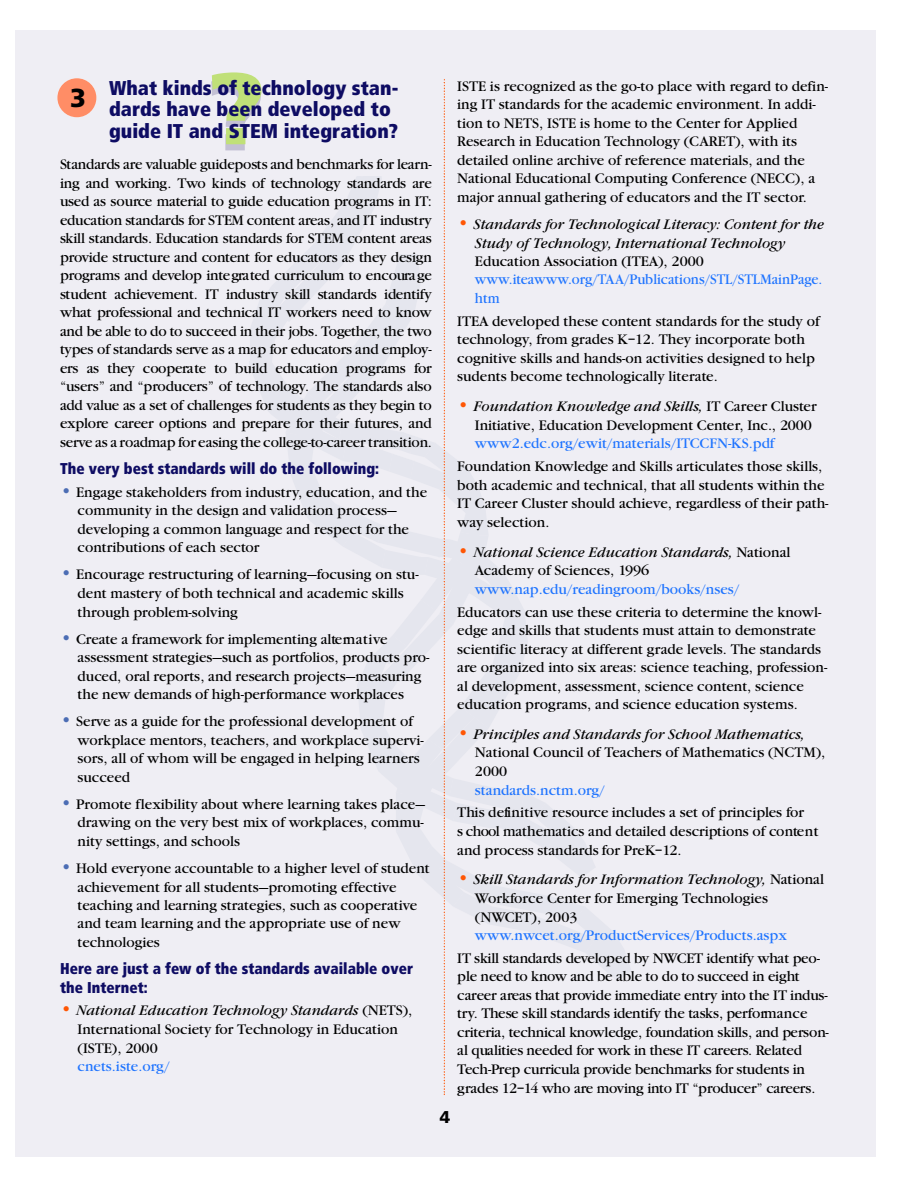
<style>
.page{position:relative;width:918px;height:1188px;background:#fff}
.page>*{position:absolute;margin:0;border:0;box-sizing:border-box;transform-origin:0 0}
.t1{font:900 condensed 101.1px "Frutiger";color:#c3c0d4;scale:1.2 1}
.t2{font:900 25.95px "Frutiger";color:#000}
.t3{font:900 condensed 19.95px/21.3px "Frutiger";color:#0e0c63}
.t4{font:900 17.1px "Frutiger";color:#000}
.t5{font:900 condensed 15.6px/18.5px "Frutiger";color:#0e0c63;scale:.95 1}
.t6{font:14.25px/18.6px "Garamond ITC";color:#000}
.t7{font:14.25px/18.6px "Garamond ITC";letter-spacing:-.02em;color:#000}
.t8{font:italic 14.25px/18.5px "Garamond ITC";color:#000}
.t9{font:14.25px "Garamond ITC";color:#1f74ff}
.t10{font:14.25px/18.5px "Garamond ITC";color:#1f74ff;scale:.95 1}
.s1{font-size:18.45px;color:#4c6db4}
.s2{font-size:18.45px;color:#ff5604}
.s3{font-style:italic}
.s4{font-style:normal;font-size:18.45px;color:#ff5604}
.s5{font-style:normal}
</style>
<div class="page">
<div style="left:15px;top:30px;width:861px;height:1127px;background:#efeef4"></div>
<svg style="left:57px;top:78px;width:39px;height:39px"></svg>
<h1 class="t1" style="left:208px;top:75px;width:48px">?</h1>
<h3 class="t3" style="left:109px;top:79px;width:291px">What kinds of technology stan&shy;dards have been developed to guide IT and STEM integration?</h3>
<p class="t6" style="left:60px;top:156px;width:373px;text-align:justify">Standards are valuable guideposts and benchmarks for learn&shy;ing and working. Two kinds of te chnology standards are used as source material to guide education programs in IT: education standards for STEM content areas, and IT industry skill standards. Education standards for STEM content areas p r ovide structure and content for educators as they design p r o grams and develop inte gra ted curriculum to encoura ge student ach ie vement. IT industry skill standards identify what professional and te chnical IT wo r kers need to know and be able to do to succeed in their jobs. To ge th e r, the two types of standards serve as a map for educators and emp loy&shy;ers as they coopera te to build education programs fo r “users” and “producers” of te ch n o lo g y. The standards also add value as a set of ch a lle n ges for students as they begin to explore career options and prepare for their futures, and s e r ve as a roadmap for easing the college -to-career transition.</p>
<p class="t5" style="left:60px;top:461px;width:337px">The very best standards will do the following:</p>
<p class="t6" style="left:78px;top:484px;width:351px;text-indent:-17px"><span class="s1">•</span> Engage stakeholders from industry, education, and the community in the design and validation process— developing a common language and respect for the contributions of each sector</p>
<p class="t6" style="left:78px;top:566px;width:343px;text-indent:-17px"><span class="s1">•</span> Encourage restructuring of learning—focusing on stu&shy;dent mastery of both technical and academic skills through problem-solving</p>
<p class="t6" style="left:78px;top:631px;width:354px;text-indent:-17px"><span class="s1">•</span> C r e a te a fra m e work for implementing alte rn a t ive assessment stra te g ie s — s u ch as portfolios, products pro&shy;duced, oral reports, and research projects—measuring the new demands of high-perfo rmance wo r k p la c e s</p>
<p class="t6" style="left:78px;top:714px;width:348px;text-indent:-17px"><span class="s1">•</span> Serve as a guide for the professional development of workplace mentors, teachers, and workplace supervi&shy;sors, all of whom will be engaged in helping learners succeed</p>
<p class="t6" style="left:78px;top:796px;width:349px;text-align:justify;text-indent:-17px"><span class="s1">•</span> Promote flexibility about where learning takes place— drawing on the very best mix of workplaces, commu&shy;nity settings, and schools</p>
<p class="t6" style="left:78px;top:860px;width:354px;text-indent:-17px"><span class="s1">•</span> Hold everyone accountable to a higher level of student achievement for all students—promoting effective teaching and learning strategies, such as cooperative and team learning and the appropriate use of new technologies</p>
<p class="t5" style="left:60px;top:961px;width:373px">Here are just a few of the standards available over the Internet:</p>
<p class="t6" style="left:78px;top:1002px;width:337px;text-indent:-17px"><span class="s2">•</span> <span class="s3">National Education Technology Standards</span> (NETS),<br>International Society for Technology in Education (ISTE), 2000</p>
<p class="t9" style="left:78px;top:1060px;width:94px">cnets.iste.org/</p>
<h2 class="t2" style="left:70px;top:87px;width:17px">3</h2>
<p class="t6" style="left:457px;top:78px;width:373px">ISTE is recognized as the go-to place with regard to defin&shy;ing IT standards for the academic environment. In addi&shy;tion to NETS, ISTE is home to the Center for Applied Research in Education Technology (CARET), with its detailed online archive of reference materials, and the National Educational Computing Conference (NECC), a major annual gathering of educators and the IT sector.</p>
<p class="t8" style="left:475px;top:216px;width:351px;text-indent:-18px"><span class="s4">•</span> Standards for Technological Literacy: Content for the<br>Study of Technology, International Technology</p>
<p class="t6" style="left:475px;top:253px;width:231px">Education Association (ITEA), 2000</p>
<p class="t10" style="left:475px;top:272px;width:367px">www.iteawww.org/TAA/Publications/STL/STLMainPage. htm</p>
<p class="t6" style="left:457px;top:313px;width:364px">ITEA developed these content standards for the study of technology, from grades K–12. They incorporate both cognitive skills and hands-on activities designed to help sudents become technologically literate.</p>
<p class="t6" style="left:475px;top:399px;width:343px;text-indent:-18px"><span class="s2">•</span> <span class="s3">Foundation Knowledge and Skills,</span> IT Career Cluster<br>In itia tive, Education Development Cente r, Inc., 2000</p>
<p class="t9" style="left:475px;top:438px;width:301px">www2.edc.org/ewit/materials/ITCCFN-KS.pdf</p>
<p class="t6" style="left:457px;top:458px;width:373px">Foundation Knowledge and Skills articulates those skills, both academic and technical, that all students within the IT Career Cluster should achieve, regardless of their path&shy;way selection.</p>
<p class="t8" style="left:475px;top:544px;width:317px;text-indent:-18px"><span class="s4">•</span> National Science Education Standards, <span class="s5">National<br>Academy of Sciences, 1996</span></p>
<p class="t9" style="left:475px;top:583px;width:266px">www.nap.edu/readingroom/books/nses/</p>
<p class="t6" style="left:457px;top:604px;width:372px">Educators can use these criteria to determine the knowl&shy;edge and skills that students must attain to demonstrate scientific literacy at different grade levels. The standards are organized into six areas: science teaching, profession&shy;al development, assessment, science content, science education programs, and science education systems.</p>
<p class="t6" style="left:475px;top:726px;width:352px;text-indent:-18px"><span class="s2">•</span> <span class="s3">Principles and Standards for School Mathematics,<br></span>National Council of Teachers of Mathematics (NCTM),<br>2000</p>
<p class="t9" style="left:475px;top:784px;width:131px">standards.nctm.org/</p>
<p class="t6" style="left:457px;top:804px;width:363px">This defin it ive resource includes a set of principles fo r<br>s chool mathematics and detailed descriptions of conte n t and process standards for PreK–12 .</p>
<p class="t6" style="left:475px;top:871px;width:351px;text-indent:-18px"><span class="s2">•</span> <span class="s3">Skill Standards for Information Technology,</span> National<br>Workforce Center for Emerging Technologies (NWCET), 2003</p>
<p class="t9" style="left:475px;top:929px;width:313px">www.nwcet.org/ProductServices/Products.aspx</p>
<p class="t7" style="left:457px;top:950px;width:373px">IT skill standards developed by NWCET identify what peo&shy;ple need to know and be able to do to succeed in eight career areas that provide immediate entry into the IT indus&shy;try. These skill standards identify the tasks, perfo rm a n c e<br>c r iteria, te chnical know le d ge, foundation skills, and person&shy;al qualities needed for work in these IT careers. Re la te d<br>Te ch-Prep curricula provide benchmarks for students in grades 12 – 14 who are moving into IT “producer” careers.</p>
<p class="t4" style="left:440px;top:1111px;width:12px">4</p>
</div>
